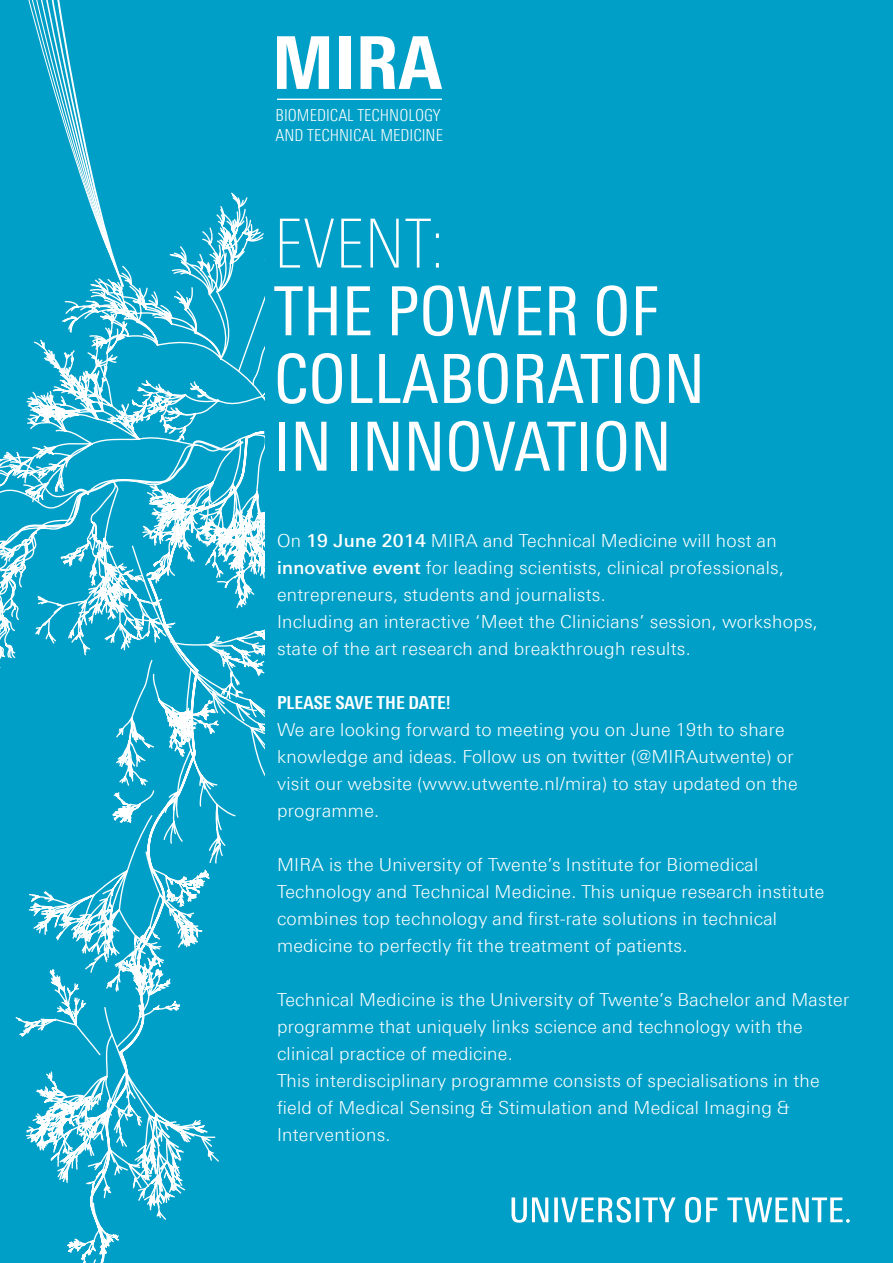
<style>
.page{position:relative;width:893px;height:1263px;background:#009fc7}
.page>*{position:absolute;margin:0;border:0;box-sizing:border-box;transform-origin:0 0}
.t1{font:800 72.75px "Linotype Univers 720 Cn";color:#fff}
.t2{font:67.65px/67.7px "Linotype Univers 420 Cn";color:#fff}
.t3{font:100 67.65px "Linotype Univers 220 Cn";color:#fff}
.t4{font:300 18px/27px "Linotype Univers 330";letter-spacing:.015em;color:#fff}
.t5{font:700 18px "Linotype Univers 620 Cn";color:#fff}
.t6{font:300 16.65px/20px "Linotype Univers 320 Cn";color:#fff}
.s1{font-family:"Linotype Univers 530";font-weight:500}
</style>
<div class="page">
<hr style="left:277px;top:99px;width:165px;height:1px;background:#fff">
<svg style="left:0;top:0;width:264px;height:1263px"></svg>
<svg style="left:511px;top:1197px;width:37px;height:26px"></svg>
<svg style="left:554px;top:1197px;width:4px;height:25px"></svg>
<hr style="left:636px;top:1197px;width:3px;height:25px;background:#fff">
<svg style="left:561px;top:1197px;width:70px;height:26px"></svg>
<svg style="left:643px;top:1197px;width:207px;height:26px"></svg>
<h1 class="t1" style="left:272px;top:19px;width:172px">MIRA</h1>
<p class="t6" style="left:276px;top:105px;width:169px">BIOMEDICAL TECHNOLOGY<br>AND TECHNICAL MEDICINE</p>
<h2 class="t3" style="left:274px;top:206px;width:173px">EVENT:</h2>
<h2 class="t2" style="left:274px;top:277px;width:433px">THE POWER OF<br>COLLABORATION<br>IN INNOVATION</h2>
<p class="t4" style="left:277px;top:527px;width:542px">On <span class="s1">19 June 2014</span> MIRA and Technical Medicine will host an <span class="s1">innovative event</span> for leading scientists, clinical professionals, entrepreneurs, students and journalists.<br>Including an interactive ‘Meet the Clinicians’ session, workshops, state of the art research and breakthrough results.</p>
<p class="t5" style="left:277px;top:692px;width:175px">PLEASE SAVE THE DATE!</p>
<p class="t4" style="left:277px;top:716px;width:522px">We are looking forward to meeting you on June 19th to share knowledge and ideas. Follow us on twitter (@MIRAutwente) or visit our website (www.utwente.nl/mira) to stay updated on the programme.</p>
<p class="t4" style="left:277px;top:851px;width:549px">MIRA is the University of Twente’s Institute for Biomedical Technology and Technical Medicine. This unique research institute combines top technology and first-rate solutions in technical medicine to perfectly fit the treatment of patients.</p>
<p class="t4" style="left:277px;top:986px;width:574px">Technical Medicine is the University of Twente’s Bachelor and Master programme that uniquely links science and technology with the clinical practice of medicine.<br>This interdisciplinary programme consists of specialisations in the field of Medical Sensing &amp; Stimulation and Medical Imaging &amp; Interventions.</p>
</div>
